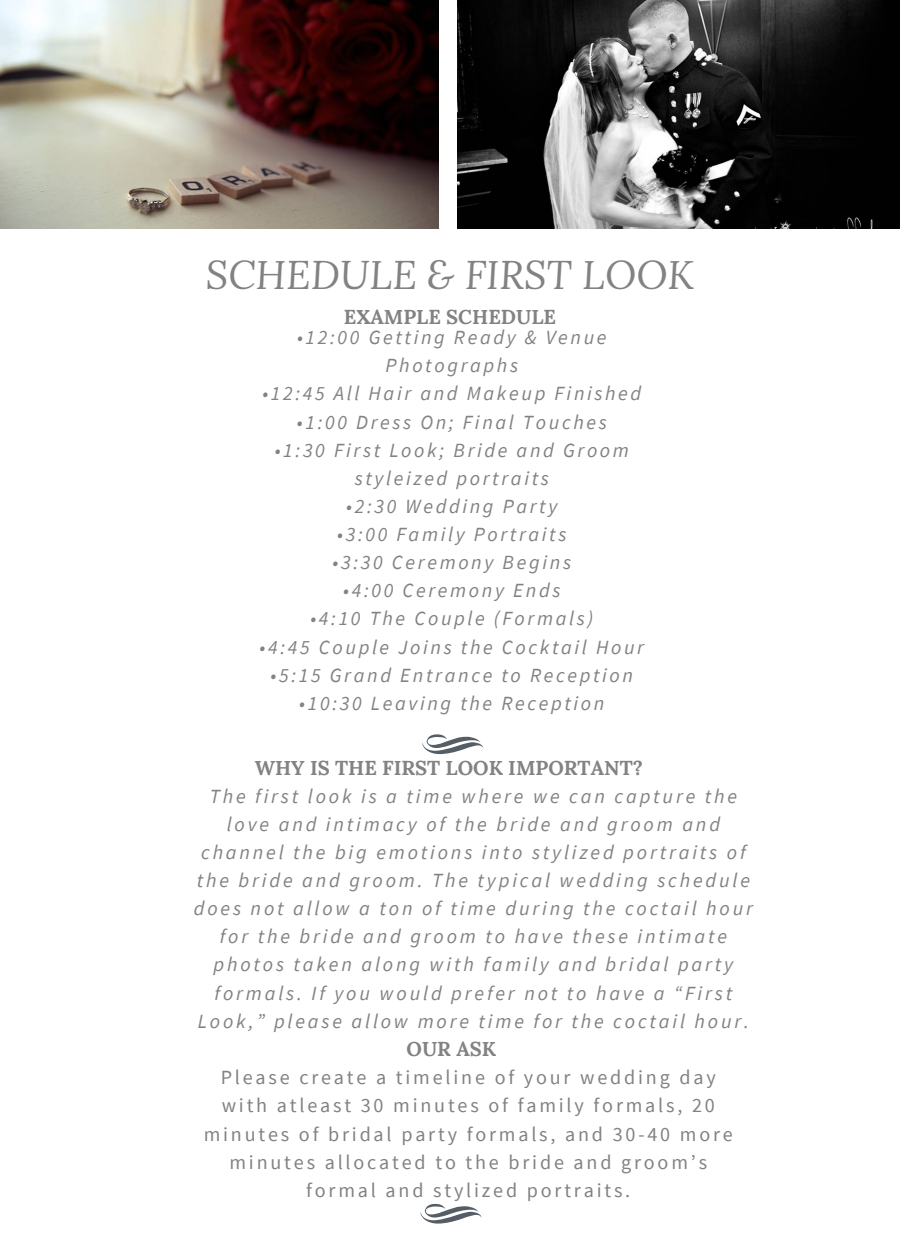
<style>
.page{position:relative;width:900px;height:1260px;background:#fff}
.page>*{position:absolute;margin:0;border:0;box-sizing:border-box;transform-origin:0 0}
.t1{font:italic 39.75px "Lora";color:#828282}
.t2{font:italic 20px/28px "Source Sans Pro";letter-spacing:.14em;color:#828282;text-align:center}
.t3{font:20px/28px "Source Sans Pro";letter-spacing:.14em;color:#828282;text-align:center}
.t4{font:700 20px "Lora";color:#828282}
</style>
<div class="page">
<img style="left:0;top:0;width:439px;height:228px">
<img style="left:458px;top:0;width:442px;height:228px">
<svg style="left:422px;top:734px;width:61px;height:20px"></svg>
<svg style="left:420px;top:1204px;width:61px;height:20px"></svg>
<p class="t1" style="left:206px;top:248px;width:490px">SCHEDULE &amp; FIRST LOOK</p>
<p class="t4" style="left:344px;top:304px;width:214px">EXAMPLE SCHEDULE</p>
<p class="t2" style="left:297px;top:323px;width:311px">•12:00 Getting Ready &amp; Venue<br>Photographs</p>
<p class="t2" style="left:262px;top:379px;width:380px">•12:45 All Hair and Makeup Finished</p>
<p class="t2" style="left:297px;top:407px;width:311px">•1:00 Dress On; Final Touches</p>
<p class="t2" style="left:275px;top:436px;width:356px">•1:30 First Look; Bride and Groom styleized portraits</p>
<p class="t2" style="left:346px;top:492px;width:213px">•2:30 Wedding Party</p>
<p class="t2" style="left:337px;top:520px;width:231px">•3:00 Family Portraits</p>
<p class="t2" style="left:333px;top:548px;width:240px">•3:30 Ceremony Begins</p>
<p class="t2" style="left:343px;top:576px;width:219px">•4:00 Ceremony Ends</p>
<p class="t2" style="left:310px;top:604px;width:284px">•4:10 The Couple (Formals)</p>
<p class="t2" style="left:260px;top:632px;width:386px">•4:45 Couple Joins the Cocktail Hour</p>
<p class="t2" style="left:271px;top:661px;width:364px">•5:15 Grand Entrance to Reception</p>
<p class="t2" style="left:299px;top:689px;width:307px">•10:30 Leaving the Reception</p>
<p class="t4" style="left:255px;top:755px;width:390px">WHY IS THE FIRST LOOK IMPORTANT?</p>
<p class="t2" style="left:194px;top:782px;width:561px">The first look is a time where we can capture the love and intimacy of the bride and groom and channel the big emotions into stylized portraits of the bride and groom. The typical wedding schedule does not allow a ton of time during the coctail hour for the bride and groom to have these intimate photos taken along with family and bridal party formals. If you would prefer not to have a “First Look,” please allow more time for the coctail hour.</p>
<p class="t4" style="left:407px;top:1036px;width:91px">OUR ASK</p>
<p class="t3" style="left:204px;top:1063px;width:531px">Please create a timeline of your wedding day with atleast 30 minutes of family formals, 20 minutes of bridal party formals, and 30-40 more minutes allocated to the bride and groom’s formal and stylized portraits.</p>
</div>
